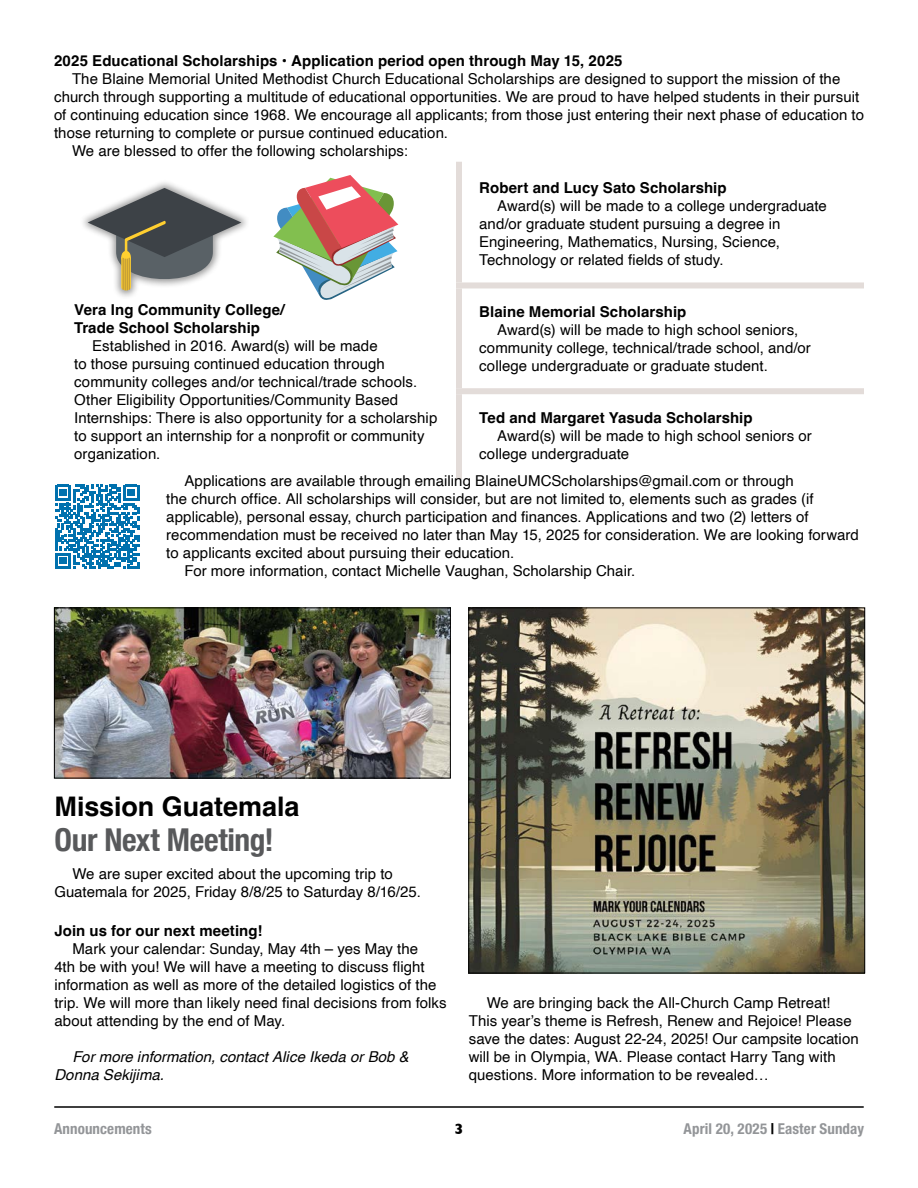
<style>
.page{position:relative;width:918px;height:1188px;background:#fff}
.page>*{position:absolute;margin:0;border:0;box-sizing:border-box;transform-origin:0 0}
.t1{font:700 condensed 31.5px "Helvetica Neue";letter-spacing:-.01em;color:#58595b}
.t2{font:700 27px "Helvetica";letter-spacing:-.005em;color:#000}
.t3{font:15px/18px "Helvetica";letter-spacing:.005em;color:#000}
.t4{font:700 15px/18px "Helvetica";letter-spacing:.005em;color:#000}
.t5{font:italic 15px/18px "Helvetica";letter-spacing:.005em;color:#000}
.t6{font:700 condensed 15px "Helvetica Neue LT Std";letter-spacing:.01em;color:#939598}
.t7{font:700 condensed 15px "Helvetica Neue";letter-spacing:.01em;color:#939598}
.t8{font:700 15px "Gill Sans";color:#000}
.s1{color:#000}
</style>
<div class="page">
<hr style="left:55px;top:1106px;width:808px;height:2px;background:#000">
<div style="left:456px;top:162px;width:6px;height:120px;background:#e3dcd9"></div>
<div style="left:456px;top:282px;width:408px;height:6px;background:#e3dcd9"></div>
<div style="left:456px;top:288px;width:6px;height:100px;background:#e3dcd9"></div>
<div style="left:456px;top:388px;width:408px;height:6px;background:#e3dcd9"></div>
<div style="left:456px;top:394px;width:6px;height:85px;background:#e3dcd9"></div>
<div style="left:79px;top:179px;width:171px;height:120px;background:#000;opacity:.41"></div>
<svg style="left:88px;top:188px;width:153px;height:102px"></svg>
<svg style="left:273px;top:175px;width:125px;height:125px"></svg>
<svg style="left:55px;top:485px;width:84px;height:84px"></svg>
<img style="left:470px;top:610px;width:393px;height:361px">
<div style="left:468px;top:608px;width:397px;height:365px;border:1px solid #000"></div>
<img style="left:56px;top:610px;width:393px;height:166px">
<div style="left:54px;top:608px;width:397px;height:170px;border:1px solid #000"></div>
<p class="t4" style="left:54px;top:53px;width:570px">2025 Educational Scholarships • Application period open through May 15, 2025</p>
<p class="t3" style="left:72px;top:70px;width:770px">The Blaine Memorial United Methodist Church Educational Scholarships are designed to support the mission of the</p>
<p class="t3" style="left:54px;top:88px;width:807px">church through supporting a multitude of educational opportunities. We are proud to have helped students in their pursuit</p>
<p class="t3" style="left:54px;top:106px;width:812px">of continuing education since 1968. We encourage all applicants; from those just entering their next phase of education to</p>
<p class="t3" style="left:54px;top:124px;width:396px">those returning to complete or pursue continued education.</p>
<p class="t3" style="left:72px;top:142px;width:337px">We are blessed to offer the following scholarships:</p>
<p class="t4" style="left:74px;top:302px;width:212px">Vera Ing Community College/<br>Trade School Scholarship</p>
<p class="t3" style="left:74px;top:337px;width:365px;text-indent:18px">Established in 2016. Award(s) will be made<br>to those pursuing continued education through community colleges and/or technical/trade schools.<br>Other Eligibility Opportunities/Community Based Internships: There is also opportunity for a scholarship to support an internship for a nonprofit or community organization.</p>
<p class="t4" style="left:479px;top:181px;width:249px">Robert and Lucy Sato Scholarship</p>
<p class="t3" style="left:479px;top:197px;width:349px;text-indent:18px">Award(s) will be made to a college undergraduate and/or graduate student pursuing a degree in Engineering, Mathematics, Nursing, Science, Technology or related fields of study.</p>
<p class="t4" style="left:479px;top:304px;width:209px">Blaine Memorial Scholarship</p>
<p class="t3" style="left:479px;top:321px;width:333px;text-indent:18px">Award(s) will be made to high school seniors, community college, technical/trade school, and/or college undergraduate or graduate student.</p>
<p class="t4" style="left:479px;top:410px;width:275px">Ted and Margaret Yasuda Scholarship</p>
<p class="t3" style="left:479px;top:427px;width:334px;text-indent:18px">Award(s) will be made to high school seniors or college undergraduate</p>
<p class="t3" style="left:184px;top:473px;width:611px">Applications are available through emailing BlaineUMCScholarships@gmail.com or through</p>
<p class="t3" style="left:166px;top:491px;width:649px">the church office. All scholarships will consider, but are not limited to, elements such as grades (if</p>
<p class="t3" style="left:166px;top:509px;width:644px">applicable), personal essay, church participation and finances. Applications and two (2) letters of</p>
<p class="t3" style="left:166px;top:527px;width:694px">recommendation must be received no later than May 15, 2025 for consideration. We are looking forward</p>
<p class="t3" style="left:166px;top:545px;width:350px">to applicants excited about pursuing their education.</p>
<p class="t3" style="left:184px;top:563px;width:452px">For more information, contact Michelle Vaughan, Scholarship Chair.</p>
<h2 class="t2" style="left:55px;top:790px;width:246px">Mission Guatemala</h2>
<h1 class="t1" style="left:55px;top:814px;width:221px">Our Next Meeting!</h1>
<p class="t3" style="left:54px;top:865px;width:368px;text-indent:18px">We are super excited about the upcoming trip to<br>Guatemala for 2025, Friday 8/8/25 to Saturday 8/16/25.</p>
<p class="t4" style="left:54px;top:923px;width:210px">Join us for our next meeting!</p>
<p class="t3" style="left:54px;top:940px;width:394px;text-indent:18px">Mark your calendar: Sunday, May 4th – yes May the<br>4th be with you! We will have a meeting to discuss flight information as well as more of the detailed logistics of the trip. We will more than likely need final decisions from folks about attending by the end of May.</p>
<p class="t5" style="left:54px;top:1048px;width:356px;text-indent:18px">For more information, contact Alice Ikeda or Bob &amp;<br>Donna Sekijima.</p>
<p class="t3" style="left:469px;top:994px;width:392px;text-indent:18px">We are bringing back the All-Church Camp Retreat!<br>This year’s theme is Refresh, Renew and Rejoice! Please save the dates: August 22-24, 2025! Our campsite location will be in Olympia, WA. Please contact Harry Tang with questions. More information to be revealed…</p>
<p class="t7" style="left:54px;top:1116px;width:99px">Announcements</p>
<p class="t8" style="left:455px;top:1117px;width:10px">3</p>
<p class="t6" style="left:684px;top:1120px;width:182px">April 20, 2025 <span class="s1">|</span> Easter Sunday</p>
</div>
